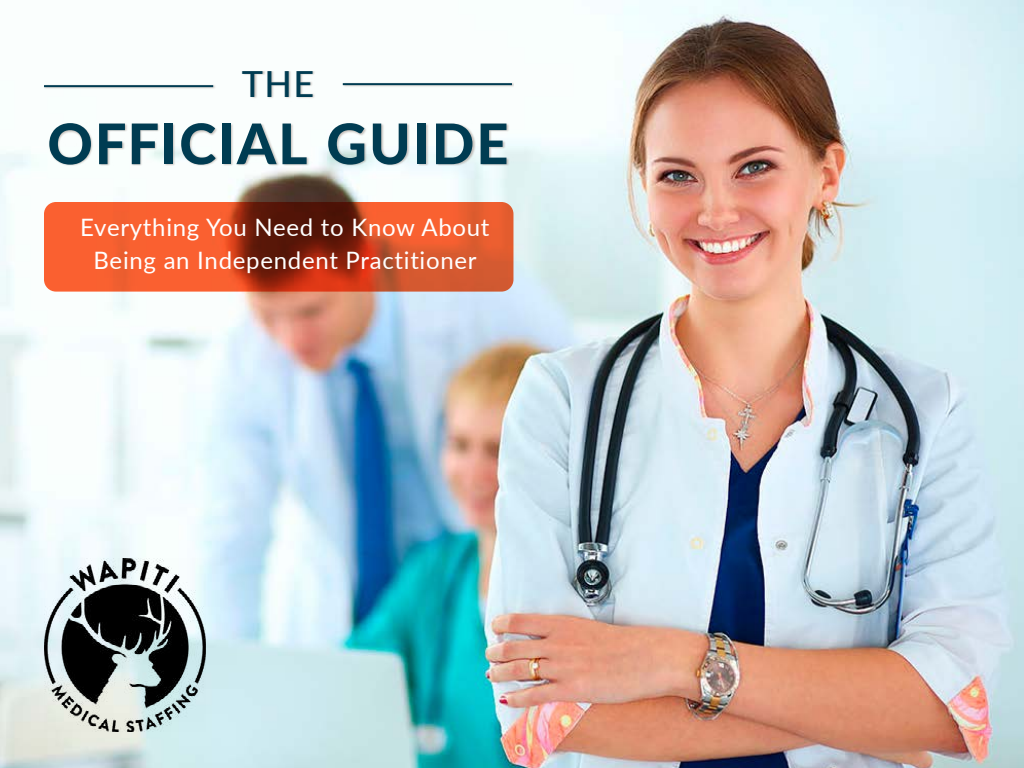
<style>
.page{position:relative;width:1024px;height:768px;background:#fff}
.page>*{position:absolute;margin:0;border:0;box-sizing:border-box;transform-origin:0 0}
.t1{font:800 56px "Lato";letter-spacing:.035em;color:#003c52}
.t2{font:500 36px "Lato";color:#003c52}
.t3{font:24px/33px "Lato";letter-spacing:.03em;color:#fff;text-align:center}
</style>
<div class="page">
<img style="left:0;top:0;width:1024px;height:768px">
<div style="left:43px;top:71px;width:471px;height:95px;background:#948379;opacity:.5"></div>
<hr style="left:343px;top:83px;width:169px;height:2px;background:#003c52">
<hr style="left:44px;top:85px;width:169px;height:2px;background:#003c52">
<svg style="left:44px;top:202px;width:469px;height:90px;background:#d04d26"></svg>
<img style="left:44px;top:558px;width:162px;height:174px">
<h2 class="t2" style="left:242px;top:63px;width:74px">THE</h2>
<h1 class="t1" style="left:47px;top:118px;width:463px">OFFICIAL GUIDE</h1>
<p class="t3" style="left:80px;top:212px;width:411px">Everything You Need to Know About<br>Being an Independent Practitioner</p>
</div>
